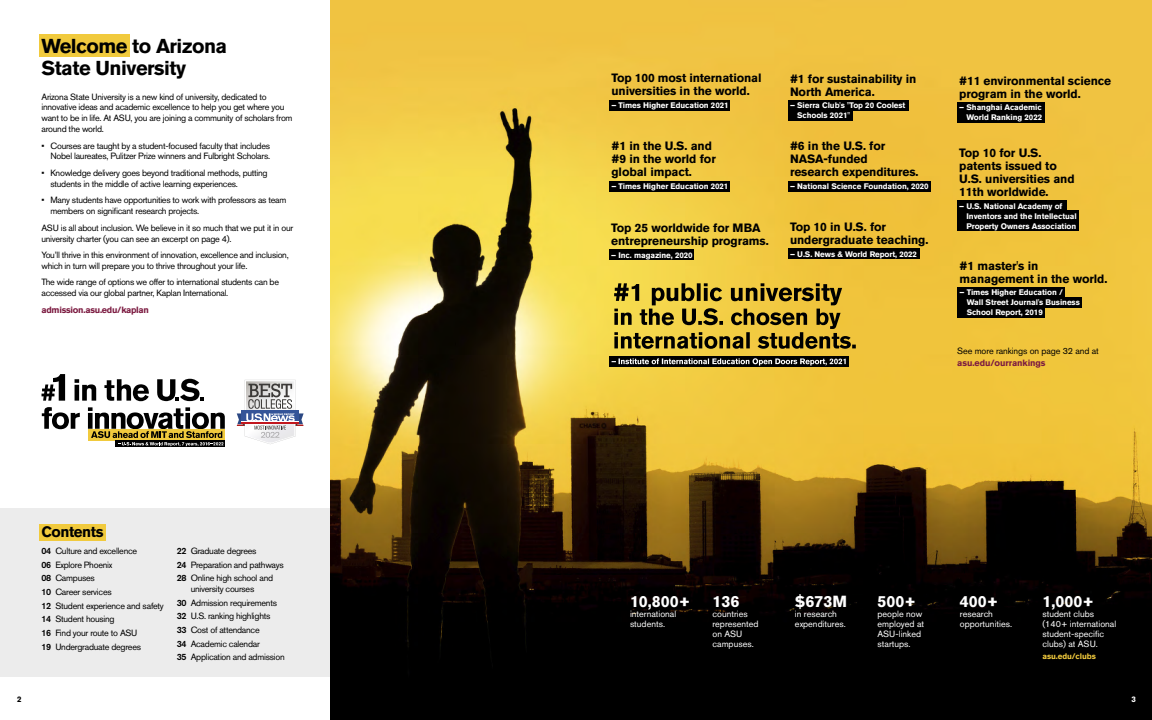
<style>
.page{position:relative;width:1152px;height:720px;background:#fff}
.page>*{position:absolute;margin:0;border:0;box-sizing:border-box;transform-origin:0 0}
.t1{font:700 20px/22px "Akzidenz Grotesk BQ";letter-spacing:-.025em;color:#000}
.Stat_style_2_-_White{font:700 16px "Akzidenz Grotesk BQ";color:#fff}
.Large_Heading{font:700 15px "Akzidenz Grotesk BQ";letter-spacing:-.03em;color:#000}
.Stat_style_1_-_Black{font:700 12px/13px "Akzidenz Grotesk BQ";letter-spacing:-.01em;color:#000}
.Standfirst_body{font:9px/10.8px "Akzidenz Grotesk BQ";letter-spacing:-.03em;color:#000}
.Body{font:9px/10.8px "Akzidenz Grotesk BQ";letter-spacing:-.03em;color:#000}
.Support_style_2_-_wh{font:9px/10px "Akzidenz Grotesk BQ";color:#fff}
.Body-2{font:9px/12px "Akzidenz Grotesk BQ";letter-spacing:-.01em;color:#000}
.Body-3{font:700 9px "Akzidenz Grotesk BQ";letter-spacing:-.03em;color:#7c1b41}
.Source_style_1_-_bla{font:700 8px/10px "Akzidenz Grotesk BQ";letter-spacing:-.01em;color:#fff}
.Stat_style_1_-_Black-2{font:700 8px/10px "Akzidenz Grotesk BQ";letter-spacing:-.01em;color:#fff}
.Body-4{font:700 8px "Akzidenz Grotesk BQ";letter-spacing:-.01em;color:#f1ca3d}
.t2{font:700 8px "Akzidenz Grotesk BQ";color:#000}
.s1{font-weight:500}
.s2{font-weight:700;color:#7c1b41}
</style>
<div class="page">
<div style="left:0;top:508px;width:370px;height:169px;background:#ececec"></div>
<img style="left:331px;top:0;width:821px;height:720px">
<div style="left:40px;top:34px;width:90px;height:23px;background:#f1ca3d"></div>
<div style="left:40px;top:524px;width:66px;height:17px;background:#f1ca3d"></div>
<div style="left:788px;top:100px;width:121px;height:10px;background:#000"></div>
<div style="left:788px;top:249px;width:132px;height:10px;background:#000"></div>
<div style="left:788px;top:181px;width:143px;height:10px;background:#000"></div>
<div style="left:609px;top:100px;width:121px;height:10px;background:#000"></div>
<div style="left:609px;top:181px;width:121px;height:10px;background:#000"></div>
<div style="left:609px;top:250px;width:85px;height:10px;background:#000"></div>
<div style="left:788px;top:110px;width:65px;height:10px;background:#000"></div>
<svg style="left:42px;top:374px;width:23px;height:27px"></svg>
<svg style="left:75px;top:379px;width:21px;height:22px"></svg>
<svg style="left:104px;top:379px;width:45px;height:22px"></svg>
<svg style="left:157px;top:379px;width:46px;height:22px"></svg>
<svg style="left:42px;top:407px;width:38px;height:22px"></svg>
<div style="left:116px;top:440px;width:109px;height:7px;background:#000"></div>
<svg style="left:88px;top:407px;width:137px;height:39px"></svg>
<svg style="left:237px;top:380px;width:67px;height:64px"></svg>
<hr style="left:241px;top:421px;width:58px;height:1px;background:#fff">
<hr style="left:241px;top:422px;width:58px;height:1px;background:#c2171e">
<div style="left:609px;top:356px;width:240px;height:10px;background:#000"></div>
<svg style="left:612px;top:358px;width:234px;height:8px"></svg>
<svg style="left:614px;top:283px;width:242px;height:66px;background:#a68d2e"></svg>
<div style="left:957px;top:201px;width:109px;height:10px;background:#000"></div>
<div style="left:957px;top:211px;width:122px;height:10px;background:#000"></div>
<div style="left:957px;top:221px;width:122px;height:10px;background:#000"></div>
<div style="left:957px;top:297px;width:125px;height:10px;background:#000"></div>
<div style="left:957px;top:307px;width:88px;height:11px;background:#000"></div>
<div style="left:957px;top:102px;width:88px;height:10px;background:#000"></div>
<div style="left:957px;top:112px;width:88px;height:10px;background:#000"></div>
<div style="left:957px;top:287px;width:108px;height:10px;background:#000"></div>
<p class="t1" style="left:41px;top:35px;width:187px">Welcome to Arizona<br>State University</p>
<p class="Standfirst_body" style="left:41px;top:91px;width:253px">Arizona State University is a new kind of university, dedicated to innovative ideas and academic excellence to help you get where you want to be in life. At ASU, you are joining a community of scholars from around the world.</p>
<p class="Standfirst_body" style="left:41px;top:140px;width:230px;text-align:right">• Courses are taught by a student-focused faculty that includes<br>Nobel laureates, Pulitzer Prize winners and Fulbright Scholars.</p>
<p class="Standfirst_body" style="left:50px;top:167px;width:219px;text-indent:-9px">• Knowledge delivery goes beyond traditional methods, putting students in the middle of active learning experiences.</p>
<p class="Standfirst_body" style="left:50px;top:195px;width:237px;text-indent:-9px">• Many students have opportunities to work with professors as team members on significant research projects.</p>
<p class="Body" style="left:41px;top:222px;width:253px">ASU is all about inclusion. We believe in it so much that we put it in our university charter (you can see an excerpt on page 4).</p>
<p class="Body" style="left:41px;top:249px;width:249px">You’ll thrive in this environment of innovation, excellence and inclusion, which in turn will prepare you to thrive throughout your life.</p>
<p class="Body" style="left:41px;top:277px;width:239px">The wide range of options we offer to international students can be accessed via our global partner, Kaplan International.</p>
<p class="Body-3" style="left:41px;top:304px;width:109px">admission.asu.edu/kaplan</p>
<p class="Large_Heading" style="left:41px;top:523px;width:64px">Contents</p>
<p class="Standfirst_body" style="left:41px;top:545px;width:97px"><span class="s1">04</span> Culture and excellence</p>
<p class="Standfirst_body" style="left:41px;top:559px;width:72px"><span class="s1">06</span> Explore Phoenix</p>
<p class="Standfirst_body" style="left:41px;top:573px;width:55px"><span class="s1">08</span> Campuses</p>
<p class="Standfirst_body" style="left:41px;top:586px;width:72px"><span class="s1">10</span> Career services</p>
<p class="Standfirst_body" style="left:41px;top:600px;width:124px"><span class="s1">12</span> Student experience and safety</p>
<p class="Standfirst_body" style="left:41px;top:614px;width:75px"><span class="s1">14</span> Student housing</p>
<p class="Standfirst_body" style="left:41px;top:627px;width:98px"><span class="s1">16</span> Find your route to ASU</p>
<p class="Standfirst_body" style="left:41px;top:641px;width:101px"><span class="s1">19</span> Undergraduate degrees</p>
<p class="Standfirst_body" style="left:177px;top:545px;width:81px"><span class="s1">22</span> Graduate degrees</p>
<p class="Standfirst_body" style="left:177px;top:559px;width:109px"><span class="s1">24</span> Preparation and pathways</p>
<p class="Standfirst_body" style="left:177px;top:573px;width:98px;text-align:center"><span class="s1">28</span> Online high school and university courses</p>
<p class="Standfirst_body" style="left:177px;top:597px;width:102px"><span class="s1">30</span> Admission requirements</p>
<p class="Standfirst_body" style="left:177px;top:611px;width:95px"><span class="s1">32</span> U.S. ranking highlights</p>
<p class="Standfirst_body" style="left:177px;top:625px;width:84px"><span class="s1">33</span> Cost of attendance</p>
<p class="Standfirst_body" style="left:177px;top:638px;width:85px"><span class="s1">34</span> Academic calendar</p>
<p class="Standfirst_body" style="left:177px;top:652px;width:109px"><span class="s1">35</span> Application and admission</p>
<p class="Stat_style_1_-_Black" style="left:611px;top:72px;width:152px">Top 100 most international universities in the world.</p>
<p class="Source_style_1_-_bla" style="left:611px;top:100px;width:119px">– Times Higher Education 2021</p>
<p class="Stat_style_1_-_Black" style="left:611px;top:140px;width:106px">#1 in the U.S. and #9 in the world for global impact.</p>
<p class="Source_style_1_-_bla" style="left:611px;top:181px;width:118px">– Times Higher Education 2021</p>
<p class="Stat_style_1_-_Black" style="left:611px;top:222px;width:159px">Top 25 worldwide for MBA entrepreneurship programs.</p>
<p class="Stat_style_1_-_Black-2" style="left:611px;top:250px;width:83px">– Inc. magazine, 2020</p>
<p class="Stat_style_1_-_Black" style="left:790px;top:72px;width:128px">#1 for sustainability in<br>North America.</p>
<p class="Source_style_1_-_bla" style="left:797px;top:100px;width:110px;text-indent:-7px">– Sierra Club's "Top 20 Coolest<br>Schools 2021"</p>
<p class="Stat_style_1_-_Black" style="left:790px;top:140px;width:130px">#6 in the U.S. for<br>NASA-funded research expenditures.</p>
<p class="Source_style_1_-_bla" style="left:790px;top:181px;width:140px">– National Science Foundation, 2020</p>
<p class="Stat_style_1_-_Black" style="left:790px;top:221px;width:140px">Top 10 in U.S. for undergraduate teaching.</p>
<p class="Source_style_1_-_bla" style="left:790px;top:249px;width:129px">– U.S. News &amp; World Report, 2022</p>
<p class="Stat_style_1_-_Black" style="left:959px;top:74px;width:153px">#11 environmental science program in the world.</p>
<p class="Source_style_1_-_bla" style="left:959px;top:102px;width:84px;text-align:right">– Shanghai Academic<br>World Ranking 2022</p>
<p class="Stat_style_1_-_Black" style="left:959px;top:147px;width:117px">Top 10 for U.S. patents issued to<br>U.S. universities and<br>11th worldwide.</p>
<p class="Stat_style_1_-_Black-2" style="left:966px;top:201px;width:112px;text-indent:-7px">– U.S. National Academy of<br>Inventors and the Intellectual<br>Property Owners Association</p>
<p class="Stat_style_1_-_Black" style="left:960px;top:259px;width:149px">#1 master's in management in the world.</p>
<p class="Source_style_1_-_bla" style="left:967px;top:287px;width:115px;text-indent:-7px">– Times Higher Education /<br>Wall Street Journal's Business<br>School Report, 2019</p>
<p class="Body-2" style="left:957px;top:345px;width:143px">See more rankings on page 32 and at <span class="s2">asu.edu/ourrankings</span></p>
<p class="Stat_style_2_-_White" style="left:630px;top:592px;width:62px">10,800+</p>
<p class="Support_style_2_-_wh" style="left:630px;top:609px;width:48px">international students.</p>
<p class="Stat_style_2_-_White" style="left:712px;top:592px;width:28px">136</p>
<p class="Support_style_2_-_wh" style="left:712px;top:609px;width:48px">countries represented on ASU campuses.</p>
<p class="Stat_style_2_-_White" style="left:795px;top:592px;width:54px">$673M</p>
<p class="Support_style_2_-_wh" style="left:795px;top:609px;width:52px">in research expenditures.</p>
<p class="Stat_style_2_-_White" style="left:877px;top:592px;width:40px">500+</p>
<p class="Support_style_2_-_wh" style="left:877px;top:609px;width:48px">people now employed at<br>ASU-linked startups.</p>
<p class="Stat_style_2_-_White" style="left:960px;top:592px;width:40px">400+</p>
<p class="Support_style_2_-_wh" style="left:960px;top:609px;width:54px">research opportunities.</p>
<p class="Stat_style_2_-_White" style="left:1042px;top:592px;width:53px">1,000+</p>
<p class="Support_style_2_-_wh" style="left:1042px;top:609px;width:75px">student clubs (140+ international student-specific clubs) at ASU.</p>
<p class="Body-4" style="left:1042px;top:652px;width:55px">asu.edu/clubs</p>
<p class="t2" style="left:17px;top:695px;width:6px">2</p>
<p class="Stat_style_1_-_Black-2" style="left:1132px;top:694px;width:6px">3</p>
</div>
